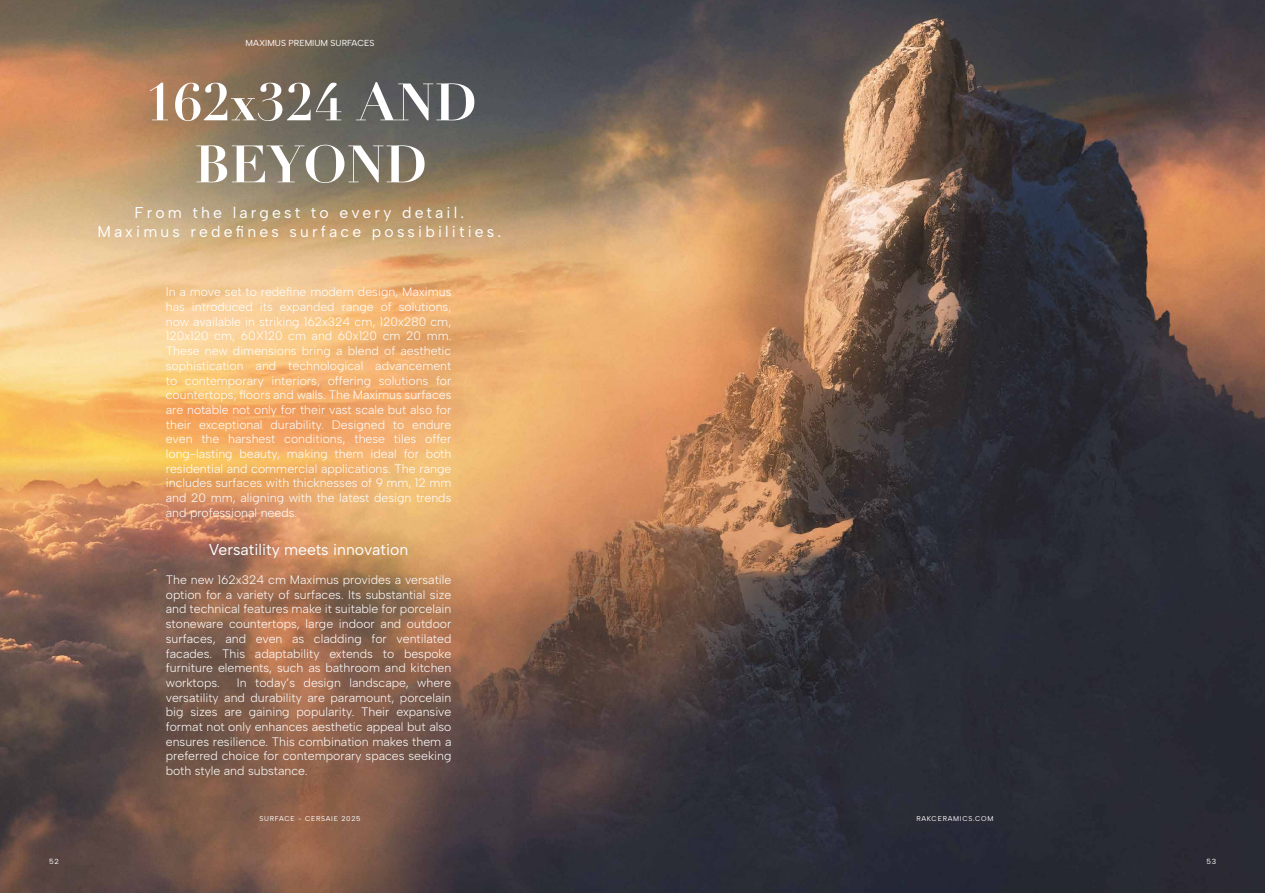
<style>
.page{position:relative;width:1265px;height:893px;background:#fff}
.page>*{position:absolute;margin:0;border:0;box-sizing:border-box;transform-origin:0 0}
.t1{font:700 51.62px/61.9px "Didot";color:#fff;text-align:center}
.t2{font:15.75px "Albert Sans";color:#fff}
.t3{font:15.66px/18.8px "Albert Sans";letter-spacing:.2em;color:#fff;text-align:center}
.t4{font:12.25px/14.7px "Albert Sans";color:#fff;text-align:justify}
.t5{font:8.75px "Albert Sans";color:#fff}
.t6{font:7.44px "Albert Sans";color:#fff}
.t7{font:7px "Albert Sans";letter-spacing:.1em;color:#fff}
</style>
<div class="page">
<img style="left:0;top:0;width:1265px;height:893px">
<p class="t5" style="left:246px;top:38px;width:130px">MAXIMUS PREMIUM SURFACES</p>
<h1 class="t1" style="left:145px;top:72px;width:334px">162x324 AND<br>BEYOND</h1>
<p class="t3" style="left:97px;top:203px;width:405px">From the largest to every detail.<br>Maximus redefines surface possibilities.</p>
<p class="t4" style="left:166px;top:285px;width:287px">In a move set to redefine modern design, Maximus has introduced its expanded range of solutions, now available in striking 162x324 cm, 120x280 cm, 120x120 cm, 60X120 cm and 60x120 cm 20 mm.<br>These new dimensions bring a blend of aesthetic sophistication and technological advancement to contemporary interiors, offering solutions for countertops, floors and walls. The Maximus surfaces are notable not only for their vast scale but also for their exceptional durability. Designed to endure even the harshest conditions, these tiles offer long-lasting beauty, making them ideal for both residential and commercial applications. The range includes surfaces with thicknesses of 9 mm, 12 mm and 20 mm, aligning with the latest design trends and professional needs.</p>
<p class="t2" style="left:209px;top:540px;width:201px">Versatility meets innovation</p>
<p class="t4" style="left:166px;top:572px;width:287px">The new 162x324 cm Maximus provides a versatile option for a variety of surfaces. Its substantial size and technical features make it suitable for porcelain stoneware countertops, large indoor and outdoor surfaces, and even as cladding for ventilated facades. This adaptability extends to bespoke furniture elements, such as bathroom and kitchen worktops.</p>
<p class="t4" style="left:166px;top:675px;width:287px;text-indent:71px">In today’s design landscape, where versatility and durability are paramount, porcelain big sizes are gaining popularity. Their expansive format not only enhances aesthetic appeal but also ensures resilience. This combination makes them a preferred choice for contemporary spaces seeking both style and substance.</p>
<p class="t7" style="left:259px;top:815px;width:103px">SURFACE - CERSAIE 2025</p>
<p class="t7" style="left:916px;top:815px;width:79px">RAKCERAMICS.COM</p>
<p class="t6" style="left:49px;top:857px;width:11px">52</p>
<p class="t6" style="left:1206px;top:857px;width:11px">53</p>
</div>
